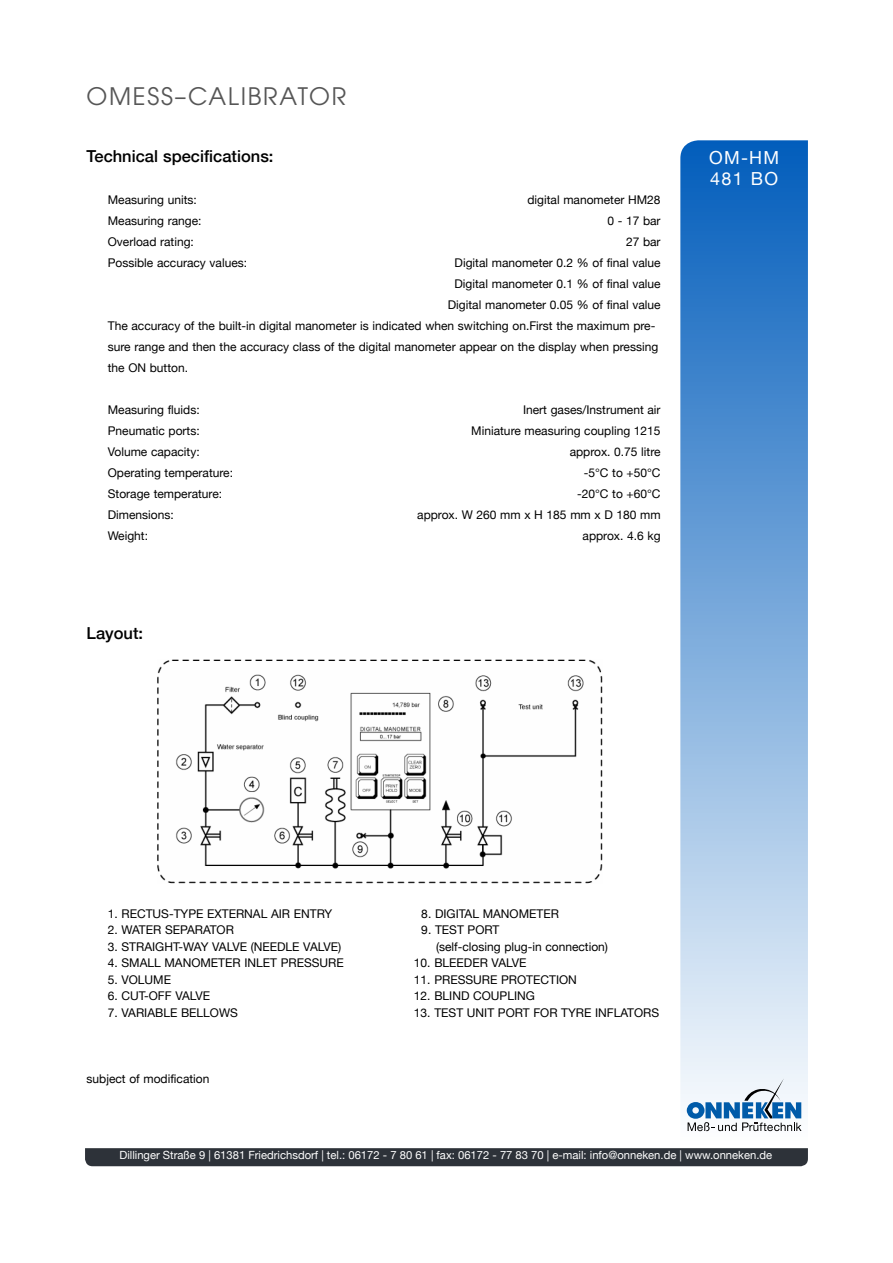
<style>
.page{position:relative;width:893px;height:1263px;background:#fff}
.page>*{position:absolute;margin:0;border:0;box-sizing:border-box;transform-origin:0 0}
.t1{font:24px "Avant Garde";letter-spacing:.07em;color:#565656}
.t2{font:18px "Helvetica Neue";letter-spacing:.07em;color:#fff}
.t3{font:500 16.5px "Helvetica Neue";color:#000}
.t4{font:12px "Helvetica Neue";color:#000}
.t5{font:11.25px "Helvetica Neue";color:#fff}
</style>
<div class="page">
<svg style="left:680px;top:140px;width:128px;height:992px;background:#79a9db"></svg>
<img style="left:157px;top:659px;width:446px;height:225px">
<svg style="left:687px;top:1078px;width:114px;height:53px"></svg>
<div style="left:85px;top:1148px;width:723px;height:18px;background:#2d3239"></div>
<p class="t1" style="left:87px;top:82px;width:261px">OMESS–CALIBRATOR</p>
<p class="t3" style="left:87px;top:143px;width:188px">Technical specifications:</p>
<p class="t4" style="left:108px;top:191px;width:91px">Measuring units:</p>
<p class="t4" style="left:527px;top:191px;width:135px">digital manometer HM28</p>
<p class="t4" style="left:108px;top:212px;width:95px">Measuring range:</p>
<p class="t4" style="left:607px;top:212px;width:55px">0 - 17 bar</p>
<p class="t4" style="left:108px;top:233px;width:88px">Overload rating:</p>
<p class="t4" style="left:626px;top:233px;width:36px">27 bar</p>
<p class="t4" style="left:108px;top:254px;width:141px">Possible accuracy values:</p>
<p class="t4" style="left:455px;top:254px;width:208px">Digital manometer 0.2 % of final value</p>
<p class="t4" style="left:455px;top:275px;width:208px">Digital manometer 0.1 % of final value</p>
<p class="t4" style="left:448px;top:296px;width:214px">Digital manometer 0.05 % of final value</p>
<p class="t4" style="left:108px;top:317px;width:549px">The accuracy of the built-in digital manometer is indicated when switching on.First the maximum pre-</p>
<p class="t4" style="left:108px;top:338px;width:552px">sure range and then the accuracy class of the digital manometer appear on the display when pressing</p>
<p class="t4" style="left:108px;top:359px;width:82px">the ON button.</p>
<p class="t4" style="left:108px;top:401px;width:93px">Measuring fluids:</p>
<p class="t4" style="left:523px;top:401px;width:139px">Inert gases/Instrument air</p>
<p class="t4" style="left:108px;top:422px;width:93px">Pneumatic ports:</p>
<p class="t4" style="left:471px;top:422px;width:191px">Miniature measuring coupling 1215</p>
<p class="t4" style="left:108px;top:443px;width:93px">Volume capacity:</p>
<p class="t4" style="left:570px;top:443px;width:92px">approx. 0.75 litre</p>
<p class="t4" style="left:108px;top:464px;width:127px">Operating temperature:</p>
<p class="t4" style="left:584px;top:464px;width:78px">-5°C to +50°C</p>
<p class="t4" style="left:108px;top:485px;width:116px">Storage temperature:</p>
<p class="t4" style="left:577px;top:485px;width:85px">-20°C to +60°C</p>
<p class="t4" style="left:108px;top:506px;width:68px">Dimensions:</p>
<p class="t4" style="left:417px;top:506px;width:245px">approx. W 260 mm x H 185 mm x D 180 mm</p>
<p class="t4" style="left:108px;top:527px;width:42px">Weight:</p>
<p class="t4" style="left:583px;top:527px;width:80px">approx. 4.6 kg</p>
<p class="t3" style="left:87px;top:620px;width:58px">Layout:</p>
<p class="t2" style="left:709px;top:144px;width:72px">OM-HM</p>
<p class="t2" style="left:710px;top:166px;width:69px">481 BO</p>
<p class="t4" style="left:108px;top:905px;width:226px">1. RECTUS-TYPE EXTERNAL AIR ENTRY</p>
<p class="t4" style="left:421px;top:905px;width:139px">8. DIGITAL MANOMETER</p>
<p class="t4" style="left:108px;top:921px;width:128px">2. WATER SEPARATOR</p>
<p class="t4" style="left:421px;top:921px;width:80px">9. TEST PORT</p>
<p class="t4" style="left:108px;top:938px;width:235px">3. STRAIGHT-WAY VALVE (NEEDLE VALVE)</p>
<p class="t4" style="left:436px;top:938px;width:174px">(self-closing plug-in connection)</p>
<p class="t4" style="left:108px;top:954px;width:238px">4. SMALL MANOMETER INLET PRESSURE</p>
<p class="t4" style="left:414px;top:954px;width:114px">10. BLEEDER VALVE</p>
<p class="t4" style="left:108px;top:971px;width:65px">5. VOLUME</p>
<p class="t4" style="left:414px;top:971px;width:164px">11. PRESSURE PROTECTION</p>
<p class="t4" style="left:108px;top:987px;width:104px">6. CUT-OFF VALVE</p>
<p class="t4" style="left:414px;top:987px;width:122px">12. BLIND COUPLING</p>
<p class="t4" style="left:108px;top:1004px;width:132px">7. VARIABLE BELLOWS</p>
<p class="t4" style="left:414px;top:1004px;width:247px">13. TEST UNIT PORT FOR TYRE INFLATORS</p>
<p class="t4" style="left:87px;top:1070px;width:124px">subject of modification</p>
<p class="t5" style="left:119px;top:1147px;width:654px">Dillinger Straße 9 | 61381 Friedrichsdorf | tel.: 06172 - 7 80 61 | fax: 06172 - 77 83 70 | e-mail: info@onneken.de | www.onneken.de</p>
</div>
